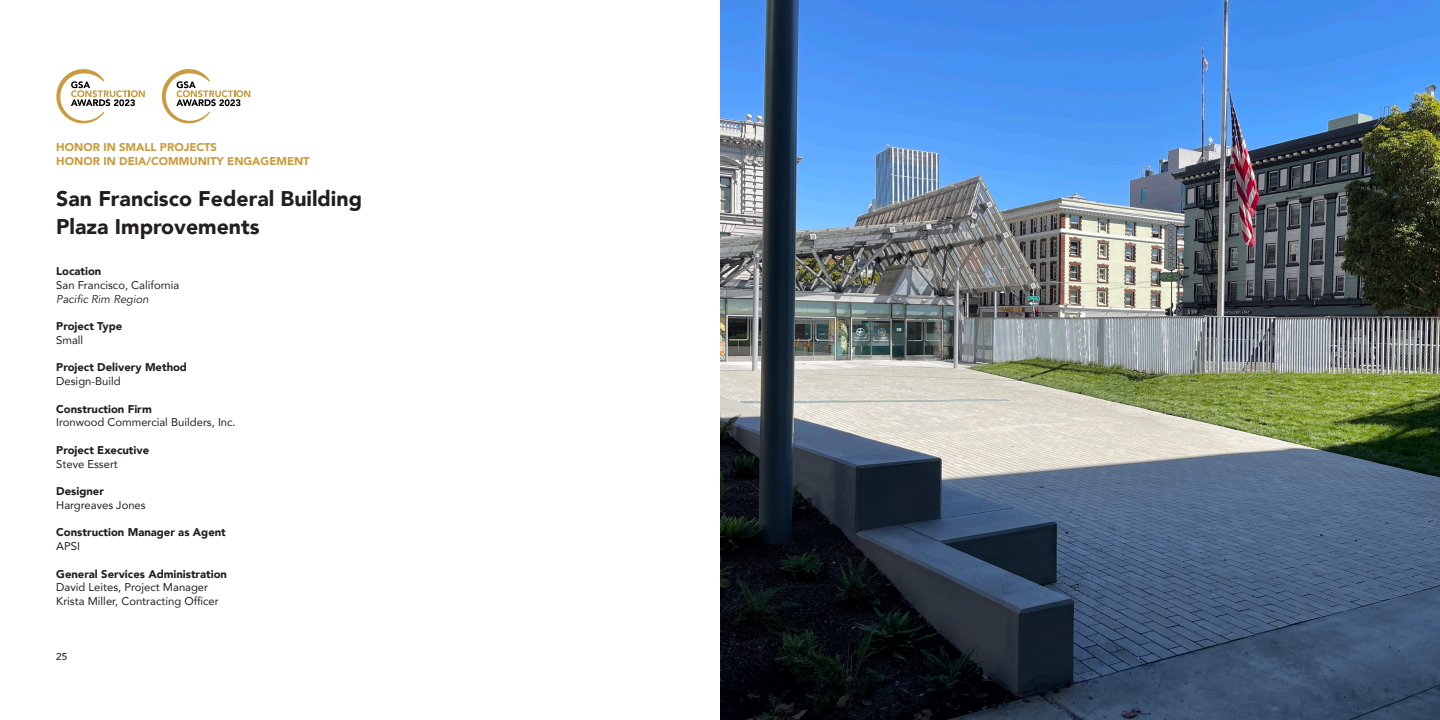
<style>
.page{position:relative;width:1440px;height:720px;background:#fff}
.page>*{position:absolute;margin:0;border:0;box-sizing:border-box;transform-origin:0 0}
.t1{font:900 21.25px/27.5px "Avenir";color:#231f20}
.t2{font:11.25px "Avenir";color:#231f20}
.t3{font:900 11.25px "Avenir";color:#231f20}
.t4{font:900 11.25px "Avenir";color:#ca9b40}
.t5{font:italic 11.25px "Avenir";color:#231f20}
.t6{font:500 10px "Avenir";color:#231f20}
</style>
<div class="page">
<svg style="left:56px;top:69px;width:89px;height:55px"></svg>
<svg style="left:162px;top:69px;width:88px;height:55px"></svg>
<img style="left:720px;top:0;width:720px;height:720px">
<p class="t4" style="left:56px;top:138px;width:162px">HONOR IN SMALL PROJECTS</p>
<p class="t4" style="left:56px;top:151px;width:255px">HONOR IN DEIA/COMMUNITY ENGAGEMENT</p>
<p class="t1" style="left:56px;top:185px;width:307px">San Francisco Federal Building<br>Plaza Improvements</p>
<p class="t3" style="left:56px;top:261px;width:47px">Location</p>
<p class="t2" style="left:56px;top:276px;width:125px">San Francisco, California</p>
<p class="t5" style="left:56px;top:292px;width:94px">Pacific Rim Region</p>
<p class="t3" style="left:56px;top:316px;width:68px">Project Type</p>
<p class="t2" style="left:56px;top:331px;width:29px">Small</p>
<p class="t3" style="left:56px;top:358px;width:132px">Project Delivery Method</p>
<p class="t2" style="left:56px;top:372px;width:66px">Design-Build</p>
<p class="t3" style="left:56px;top:399px;width:97px">Construction Firm</p>
<p class="t2" style="left:56px;top:413px;width:181px">Ironwood Commercial Builders, Inc.</p>
<p class="t3" style="left:56px;top:440px;width:94px">Project Executive</p>
<p class="t2" style="left:56px;top:455px;width:63px">Steve Essert</p>
<p class="t3" style="left:56px;top:481px;width:49px">Designer</p>
<p class="t2" style="left:56px;top:496px;width:91px">Hargreaves Jones</p>
<p class="t3" style="left:56px;top:523px;width:171px">Construction Manager as Agent</p>
<p class="t2" style="left:56px;top:537px;width:25px">APSI</p>
<p class="t3" style="left:56px;top:564px;width:172px">General Services Administration</p>
<p class="t2" style="left:56px;top:578px;width:153px">David Leites, Project Manager</p>
<p class="t2" style="left:56px;top:592px;width:164px">Krista Miller, Contracting Officer</p>
<p class="t6" style="left:56px;top:648px;width:13px">25</p>
</div>
